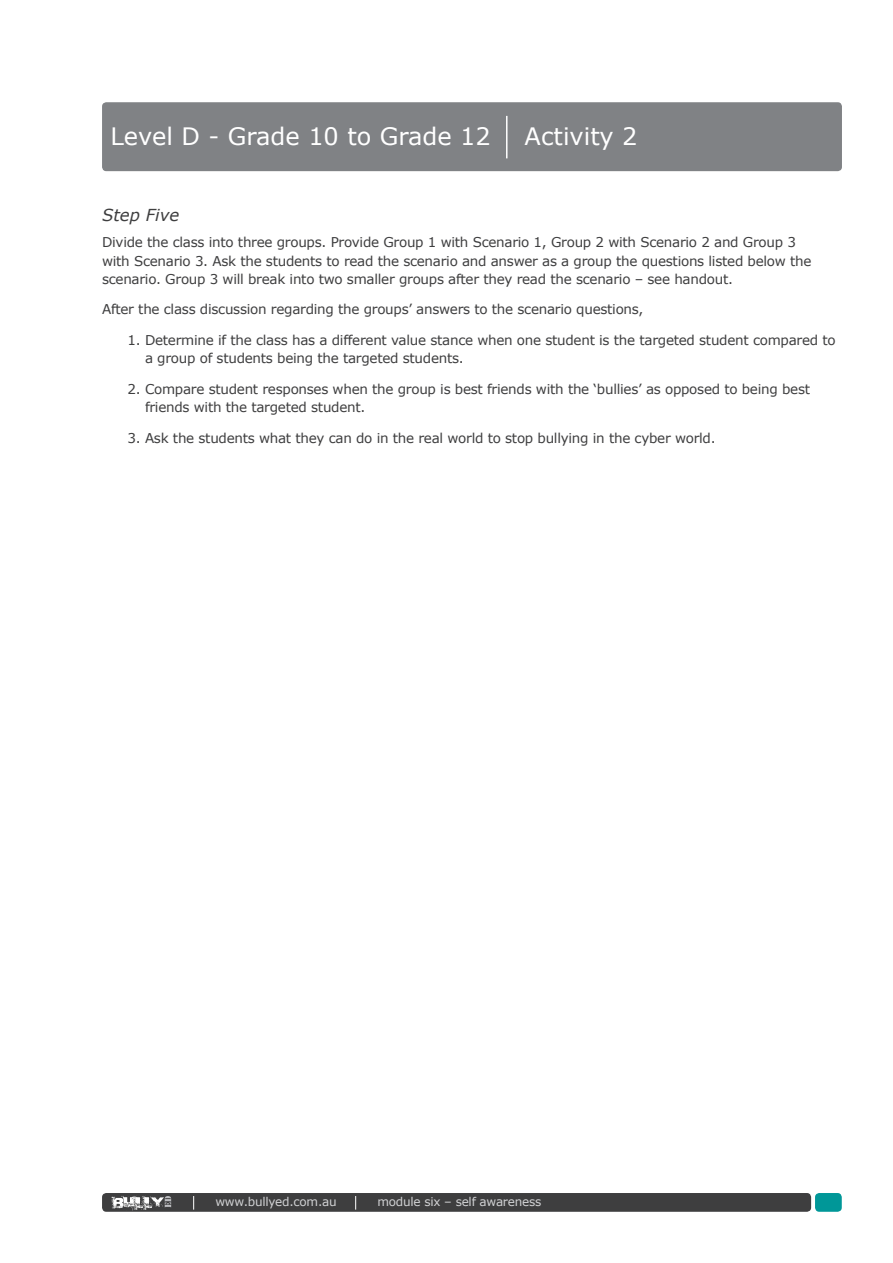
<style>
.page{position:relative;width:893px;height:1263px;background:#fff}
.page>*{position:absolute;margin:0;border:0;box-sizing:border-box;transform-origin:0 0}
.t1{font:24px "Verdana";color:#fff}
.sub_header_2{font:italic 16.5px "Verdana";color:#3e3e3f}
.body_copy{font:13.5px/18px "Verdana";letter-spacing:-.02em;color:#3e3e3f}
.t2{font:12px "Verdana";letter-spacing:-.02em;color:#d1d2d4}
</style>
<div class="page">
<div style="left:815px;top:1193px;width:27px;height:19px;background:#009798;border-radius:4px"></div>
<div style="left:102px;top:1193px;width:709px;height:19px;background:#3e3e3f;border-radius:4px"></div>
<svg style="left:111px;top:1196px;width:60px;height:16px"></svg>
<svg style="left:193px;top:1196px;width:1px;height:13px"></svg>
<svg style="left:355px;top:1196px;width:1px;height:13px"></svg>
<div style="left:102px;top:102px;width:740px;height:69px;background:#808285;border-radius:4px"></div>
<hr style="left:506px;top:116px;width:1px;height:42px;background:#fff">
<p class="t1" style="left:111px;top:121px;width:382px">Level D - Grade 10 to Grade 12</p>
<p class="t1" style="left:525px;top:121px;width:114px">Activity 2</p>
<p class="sub_header_2" style="left:102px;top:204px;width:79px">Step Five</p>
<p class="body_copy" style="left:102px;top:233px;width:711px">Divide the class into three groups. Provide Group 1 with Scenario 1, Group 2 with Scenario 2 and Group 3 with Scenario 3. Ask the students to read the scenario and answer as a group the questions listed below the scenario. Group 3 will break into two smaller groups after they read the scenario – see handout.</p>
<p class="body_copy" style="left:102px;top:300px;width:543px">After the class discussion regarding the groups’ answers to the scenario questions,</p>
<p class="body_copy" style="left:145px;top:331px;width:692px;text-indent:-17px">1. Determine if the class has a different value stance when one student is the targeted student compared to a group of students being the targeted students.</p>
<p class="body_copy" style="left:145px;top:379px;width:667px;text-indent:-17px">2. Compare student responses when the group is best friends with the ‘bullies’ as opposed to being best friends with the targeted student.</p>
<p class="body_copy" style="left:128px;top:428px;width:590px">3. Ask the students what they can do in the real world to stop bullying in the cyber world.</p>
<p class="t2" style="left:215px;top:1194px;width:123px">www.bullyed.com.au</p>
<p class="t2" style="left:377px;top:1194px;width:165px">module six – self awareness</p>
</div>
